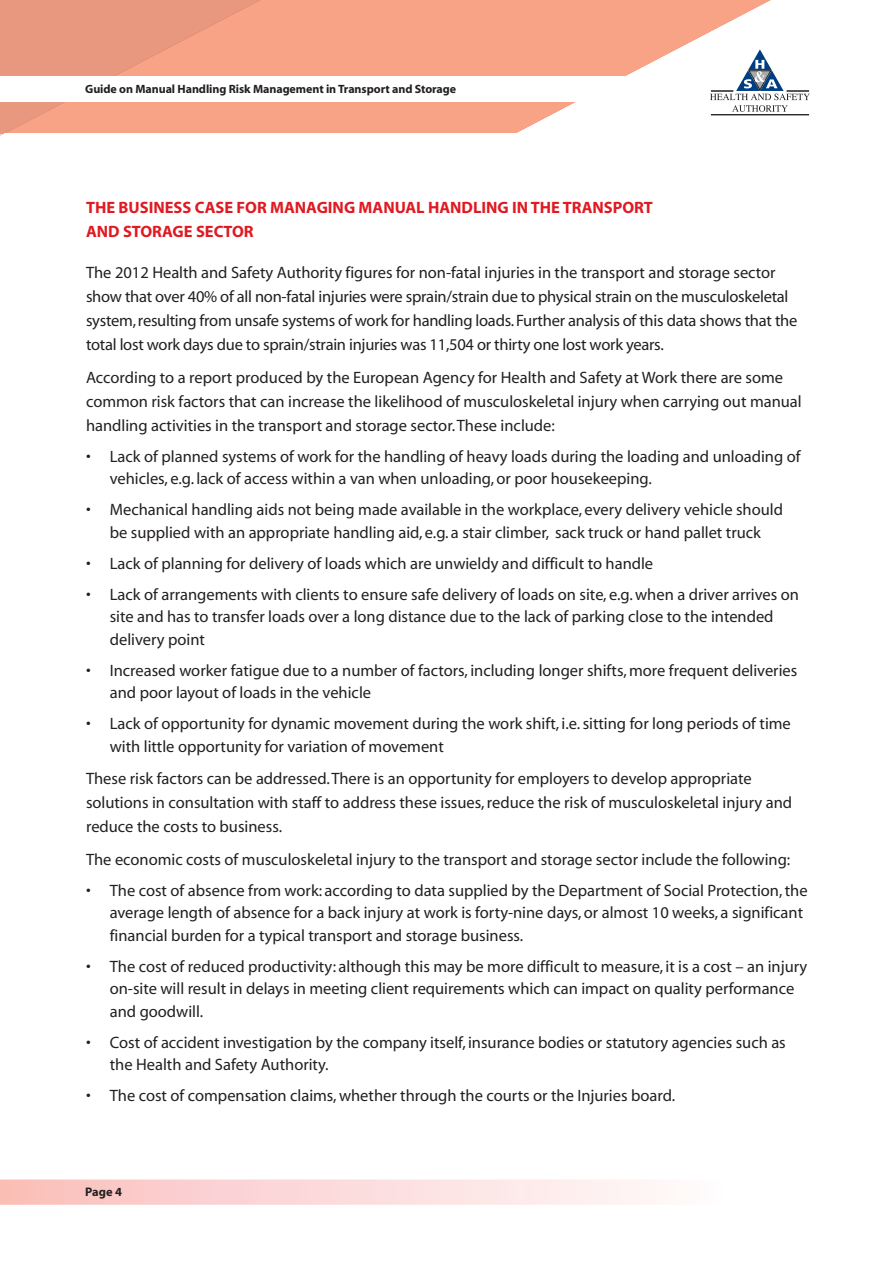
<style>
.page{position:relative;width:893px;height:1263px;background:#fff}
.page>*{position:absolute;margin:0;border:0;box-sizing:border-box;transform-origin:0 0}
.t1{font:16.5px/22.5px "Myriad";color:#231f20}
.t2{font:700 16.5px/24px "Myriad";color:#df1a22}
.t3{font:700 12.45px "Myriad";color:#231f20}
.t4{font:700 12px "Myriad";letter-spacing:-.005em;color:#231f20}
</style>
<div class="page">
<div style="left:324px;top:0;width:192px;height:133px;background:#f8a286"></div>
<svg style="left:0;top:0;width:324px;height:136px"></svg>
<div style="left:5px;top:133px;width:526px;height:18px;background:#fff"></div>
<div style="left:0;top:77px;width:638px;height:25px;background:#fff"></div>
<svg style="left:0;top:1179px;width:641px;height:26px"></svg>
<svg style="left:516px;top:0;width:294px;height:133px"></svg>
<hr style="left:711px;top:114px;width:98px;height:1px;background:#231f20">
<p class="t4" style="left:85px;top:85px;width:372px">Guide on Manual Handling Risk Management in Transport and Storage</p>
<p class="t2" style="left:86px;top:197px;width:568px">THE BUSINESS CASE FOR MANAGING MANUAL HANDLING IN THE TRANSPORT<br>AND STORAGE SECTOR</p>
<p class="t1" style="left:86px;top:262px;width:713px;line-height:24px">The 2012 Health and Safety Authority figures for non-fatal injuries in the transport and storage sector show that over 40% of all non-fatal injuries were sprain/strain due to physical strain on the musculoskeletal system, resulting from unsafe systems of work for handling loads. Further analysis of this data shows that the total lost work days due to sprain/strain injuries was 11,504 or thirty one lost work years.</p>
<p class="t1" style="left:86px;top:366px;width:717px;line-height:24px">According to a report produced by the European Agency for Health and Safety at Work there are some common risk factors that can increase the likelihood of musculoskeletal injury when carrying out manual handling activities in the transport and storage sector. These include:</p>
<p class="t1" style="left:110px;top:446px;width:692px;text-indent:-24px">• Lack of planned systems of work for the handling of heavy loads during the loading and unloading of vehicles, e.g. lack of access within a van when unloading, or poor housekeeping.</p>
<p class="t1" style="left:86px;top:500px;width:698px;text-align:center">• Mechanical handling aids not being made available in the workplace, every delivery vehicle should be supplied with an appropriate handling aid, e.g. a stair climber, sack truck or hand pallet truck</p>
<p class="t1" style="left:86px;top:553px;width:569px">• Lack of planning for delivery of loads which are unwieldy and difficult to handle</p>
<p class="t1" style="left:110px;top:584px;width:691px;text-indent:-24px">• Lack of arrangements with clients to ensure safe delivery of loads on site, e.g. when a driver arrives on site and has to transfer loads over a long distance due to the lack of parking close to the intended delivery point</p>
<p class="t1" style="left:110px;top:660px;width:689px;text-indent:-24px">• Increased worker fatigue due to a number of factors, including longer shifts, more frequent deliveries and poor layout of loads in the vehicle</p>
<p class="t1" style="left:110px;top:714px;width:683px;text-indent:-24px">• Lack of opportunity for dynamic movement during the work shift, i.e. sitting for long periods of time with little opportunity for variation of movement</p>
<p class="t1" style="left:86px;top:768px;width:708px;line-height:24px">These risk factors can be addressed. There is an opportunity for employers to develop appropriate solutions in consultation with staff to address these issues, reduce the risk of musculoskeletal injury and reduce the costs to business.</p>
<p class="t1" style="left:86px;top:849px;width:706px">The economic costs of musculoskeletal injury to the transport and storage sector include the following:</p>
<p class="t1" style="left:110px;top:880px;width:699px;text-indent:-24px">• The cost of absence from work: according to data supplied by the Department of Social Protection, the average length of absence for a back injury at work is forty-nine days, or almost 10 weeks, a significant financial burden for a typical transport and storage business.</p>
<p class="t1" style="left:110px;top:956px;width:699px;text-indent:-24px">• The cost of reduced productivity: although this may be more difficult to measure, it is a cost – an injury on-site will result in delays in meeting client requirements which can impact on quality performance and goodwill.</p>
<p class="t1" style="left:110px;top:1032px;width:677px;text-indent:-24px">• Cost of accident investigation by the company itself, insurance bodies or statutory agencies such as the Health and Safety Authority.</p>
<p class="t1" style="left:86px;top:1086px;width:591px">• The cost of compensation claims, whether through the courts or the Injuries board.</p>
<p class="t3" style="left:85px;top:1187px;width:38px">Page 4</p>
</div>
